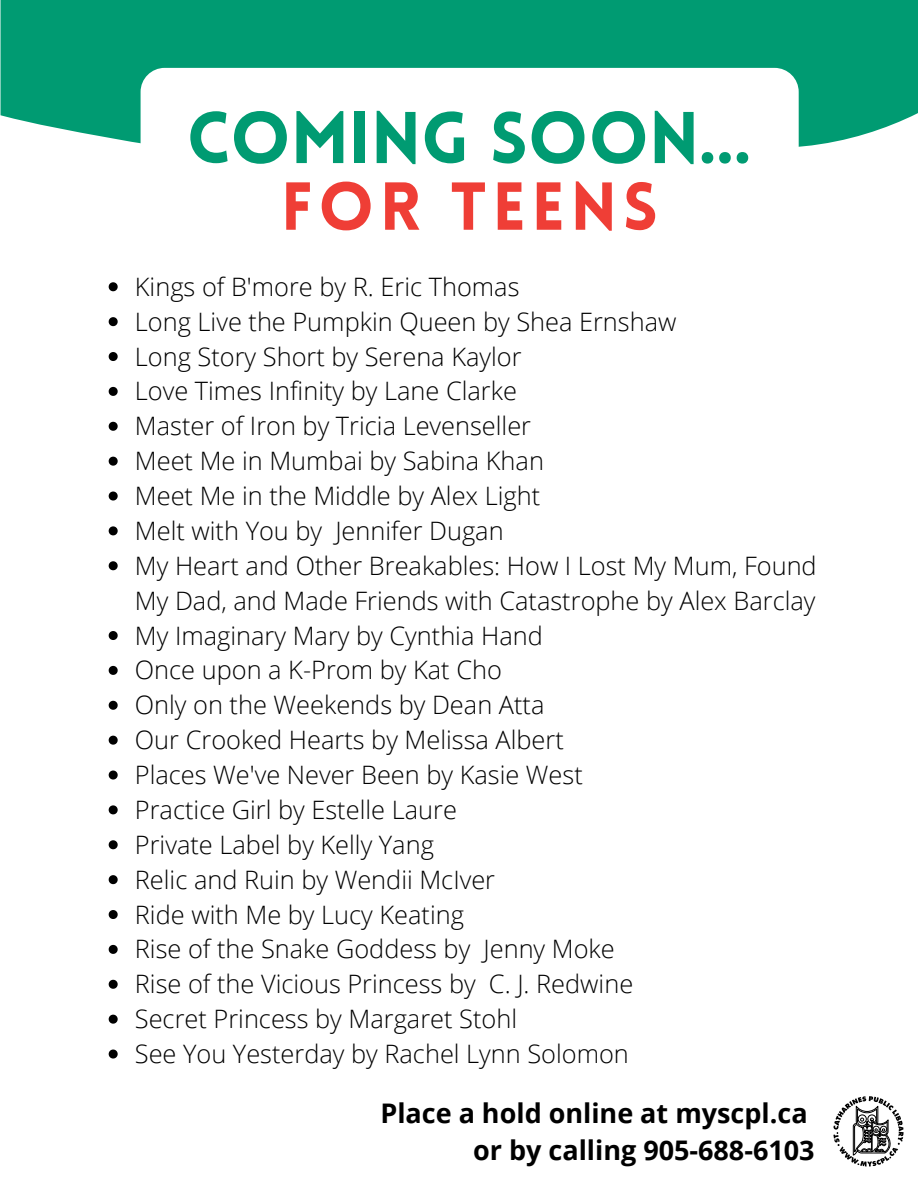
<style>
.page{position:relative;width:918px;height:1188px;background:#fff}
.page>*{position:absolute;margin:0;border:0;box-sizing:border-box;transform-origin:0 0}
.t1{font:900 71.55px "Lovelo";color:#009b72}
.t2{font:900 66.3px "Lovelo";letter-spacing:.085em;color:#ef3e36}
.t3{font:700 27px "Open Sans";color:#000}
.t4{font:300 25.35px/34.8px "Open Sans";color:#000}
</style>
<div class="page">
<div style="left:1px;top:0;width:917px;height:147px;background:#009b72"></div>
<div style="left:141px;top:68px;width:658px;height:238px;background:#fff;border-radius:24px"></div>
<svg style="left:833px;top:1096px;width:71px;height:71px"></svg>
<svg style="left:109px;top:282px;width:9px;height:9px"></svg>
<svg style="left:109px;top:317px;width:9px;height:9px"></svg>
<svg style="left:109px;top:352px;width:9px;height:9px"></svg>
<svg style="left:109px;top:387px;width:9px;height:9px"></svg>
<svg style="left:109px;top:422px;width:9px;height:9px"></svg>
<svg style="left:109px;top:457px;width:9px;height:9px"></svg>
<svg style="left:109px;top:492px;width:9px;height:9px"></svg>
<svg style="left:109px;top:526px;width:9px;height:9px"></svg>
<svg style="left:109px;top:561px;width:9px;height:9px"></svg>
<svg style="left:109px;top:631px;width:9px;height:9px"></svg>
<svg style="left:109px;top:666px;width:9px;height:9px"></svg>
<svg style="left:109px;top:701px;width:9px;height:9px"></svg>
<svg style="left:109px;top:736px;width:9px;height:9px"></svg>
<svg style="left:109px;top:771px;width:9px;height:9px"></svg>
<svg style="left:109px;top:805px;width:9px;height:9px"></svg>
<svg style="left:109px;top:840px;width:9px;height:9px"></svg>
<svg style="left:109px;top:875px;width:9px;height:9px"></svg>
<svg style="left:109px;top:910px;width:9px;height:9px"></svg>
<svg style="left:109px;top:945px;width:9px;height:9px"></svg>
<svg style="left:109px;top:980px;width:9px;height:9px"></svg>
<svg style="left:109px;top:1015px;width:9px;height:9px"></svg>
<svg style="left:109px;top:1050px;width:9px;height:9px"></svg>
<p class="t1" style="left:187px;top:109px;width:566px">COMING SOON...</p>
<p class="t2" style="left:281px;top:180px;width:378px">FOR TEENS</p>
<p class="t4" style="left:135px;top:269px;width:386px">Kings of B'more by R. Eric Thomas</p>
<p class="t4" style="left:135px;top:303px;width:543px">Long Live the Pumpkin Queen by Shea Ernshaw</p>
<p class="t4" style="left:135px;top:338px;width:388px">Long Story Short by Serena Kaylor</p>
<p class="t4" style="left:135px;top:373px;width:384px">Love Times Infinity by Lane Clarke</p>
<p class="t4" style="left:135px;top:408px;width:398px">Master of Iron by Tricia Levenseller</p>
<p class="t4" style="left:135px;top:443px;width:411px">Meet Me in Mumbai by Sabina Khan</p>
<p class="t4" style="left:135px;top:478px;width:407px">Meet Me in the Middle by Alex Light</p>
<p class="t4" style="left:135px;top:513px;width:370px">Melt with You by Jennifer Dugan</p>
<p class="t4" style="left:135px;top:548px;width:683px">My Heart and Other Breakables: How I Lost My Mum, Found<br>My Dad, and Made Friends with Catastrophe by Alex Barclay</p>
<p class="t4" style="left:135px;top:617px;width:409px">My Imaginary Mary by Cynthia Hand</p>
<p class="t4" style="left:135px;top:652px;width:369px">Once upon a K-Prom by Kat Cho</p>
<p class="t4" style="left:135px;top:687px;width:411px">Only on the Weekends by Dean Atta</p>
<p class="t4" style="left:135px;top:722px;width:430px">Our Crooked Hearts by Melissa Albert</p>
<p class="t4" style="left:135px;top:757px;width:449px">Places We've Never Been by Kasie West</p>
<p class="t4" style="left:135px;top:792px;width:323px">Practice Girl by Estelle Laure</p>
<p class="t4" style="left:135px;top:827px;width:301px">Private Label by Kelly Yang</p>
<p class="t4" style="left:135px;top:861px;width:362px">Relic and Ruin by Wendii McIver</p>
<p class="t4" style="left:135px;top:896px;width:331px">Ride with Me by Lucy Keating</p>
<p class="t4" style="left:135px;top:931px;width:481px">Rise of the Snake Goddess by Jenny Moke</p>
<p class="t4" style="left:135px;top:966px;width:500px">Rise of the Vicious Princess by C. J. Redwine</p>
<p class="t4" style="left:135px;top:1001px;width:384px">Secret Princess by Margaret Stohl</p>
<p class="t4" style="left:135px;top:1036px;width:495px">See You Yesterday by Rachel Lynn Solomon</p>
<p class="t3" style="left:380px;top:1094px;width:429px">Place a hold online at myscpl.ca</p>
<p class="t3" style="left:473px;top:1131px;width:343px">or by calling 905-688-6103</p>
</div>
